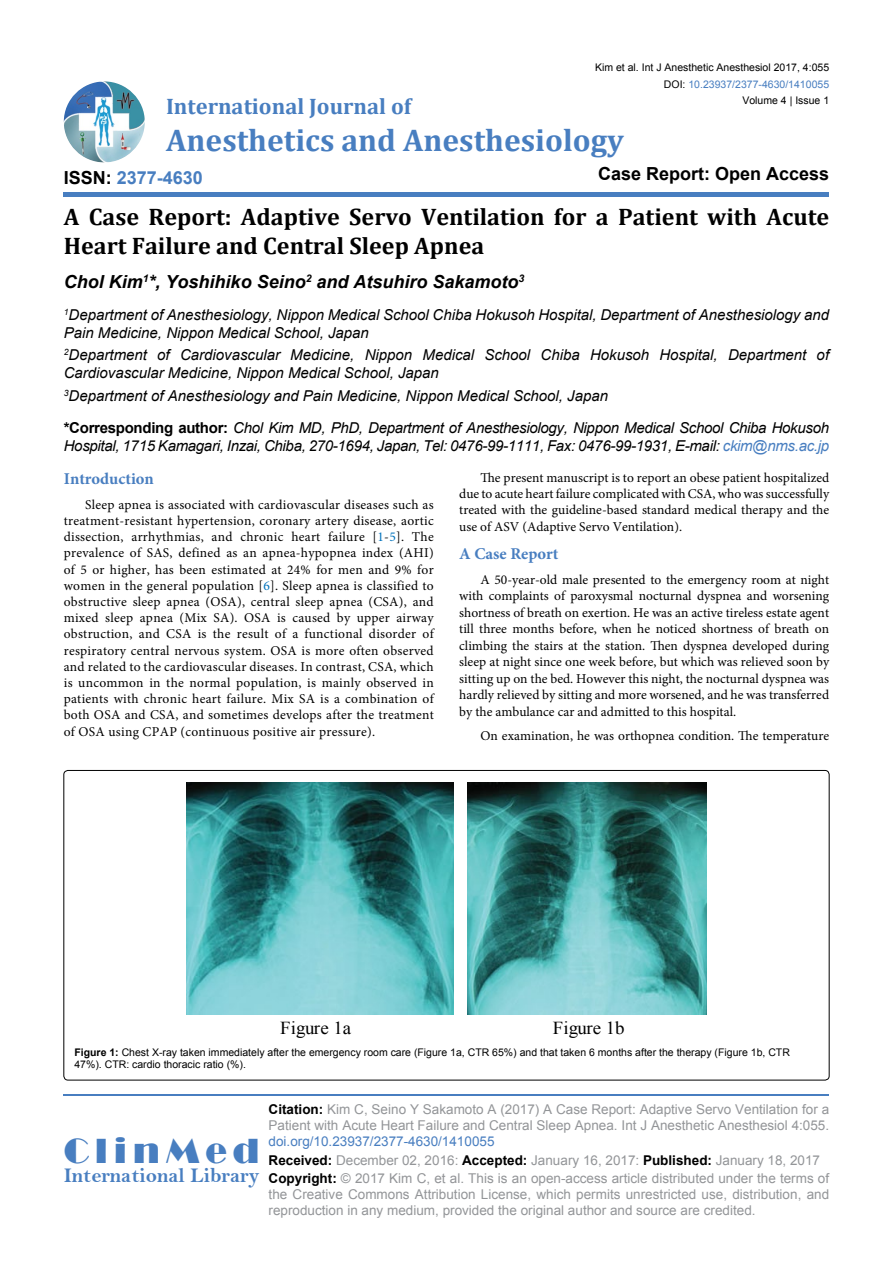
<style>
.page{position:relative;width:893px;height:1263px;background:#fff}
.page>*{position:absolute;margin:0;border:0;box-sizing:border-box;transform-origin:0 0}
.t1{font:36px "Broadway";letter-spacing:.16em;color:#487ec0}
.t2{font:700 31.5px "Cambria";color:#487ec0}
.t3{font:700 24px/28.8px "Cambria";color:#000}
.t4{font:700 22.5px "Cambria";color:#487ec0}
.t5{font:21px "Bell MT Bold";color:#487ec0}
.t6{font:18.3px "Times New Roman";color:#010101;scale:1.04 1}
.t7{font:italic 700 18px "Arial";color:#000}
.t8{font:700 18px "Arial";color:#000}
.t9{font:700 18px "Arial";color:#487ec0}
.t10{font:700 16.5px "Minion Pro";color:#487ec0}
.t11{font:italic 15px/18px "Arial";color:#000}
.t12{font:italic 15px/32.2px "Arial";letter-spacing:-.02em;color:#000}
.t13{font:13.5px/16.2px "Minion Pro";color:#000;text-align:justify}
.t14{font:13.5px/16.2px "Arial";color:#939598}
.t15{font:10.5px/12.6px "Arial";color:#000}
.t16{font:10.5px "Arial";color:#487ec0}
.s1{color:#000}
.s2{font-weight:700;font-style:normal}
.s3{color:#487ec0}
.s4{color:#0072bc}
.s5{font-weight:700}
.s6{font-weight:700;color:#000}
</style>
<div class="page">
<img style="left:64px;top:81px;width:81px;height:81px;border-radius:41px">
<hr style="left:64px;top:193px;width:765px;height:4px;background:#487ec0">
<hr style="left:64px;top:1094px;width:765px;height:1px;background:#487ec0">
<img style="left:467px;top:782px;width:240px;height:233px">
<img style="left:186px;top:782px;width:268px;height:232px">
<p class="t15" style="left:595px;top:62px;width:236px">Kim et al. Int J Anesthetic Anesthesiol 2017, 4:055</p>
<p class="t15" style="left:742px;top:94px;width:88px">Volume 4 | Issue 1</p>
<p class="t16" style="left:664px;top:77px;width:167px"><span class="s1">DOI:</span> 10.23937/2377-4630/1410055</p>
<h3 class="t4" style="left:166px;top:90px;width:247px">International Journal of</h3>
<h2 class="t2" style="left:166px;top:118px;width:459px">Anesthetics and Anesthesiology</h2>
<h3 class="t8" style="left:598px;top:162px;width:233px">Case Report: Open Access</h3>
<h3 class="t9" style="left:64px;top:166px;width:141px"><span class="s1">ISSN:</span> 2377-4630</h3>
<h3 class="t3" style="left:64px;top:201px;width:767px">A Case Report: Adaptive Servo Ventilation for a Patient with Acute<br>Heart Failure and Central Sleep Apnea</h3>
<h3 class="t7" style="left:64px;top:270px;width:462px">Chol Kim<sup>1</sup>*, Yoshihiko Seino<sup>2</sup> and Atsuhiro Sakamoto<sup>3</sup></h3>
<p class="t11" style="left:64px;top:306px;width:767px"><sup>1</sup>Department of Anesthesiology, Nippon Medical School Chiba Hokusoh Hospital, Department of Anesthesiology and<br>Pain Medicine, Nippon Medical School, Japan</p>
<p class="t11" style="left:64px;top:346px;width:767px"><sup>2</sup>Department of Cardiovascular Medicine, Nippon Medical School Chiba Hokusoh Hospital, Department of<br>Cardiovascular Medicine, Nippon Medical School, Japan</p>
<p class="t12" style="left:64px;top:379px;width:767px"><sup>3</sup>Department of Anesthesiology and Pain Medicine, Nippon Medical School, Japan<br><span class="s2">*Corresponding author:</span> Chol Kim MD, PhD, Department of Anesthesiology, Nippon Medical School Chiba Hokusoh</p>
<p class="t12" style="left:64px;top:430px;width:767px">Hospital, 1715 Kamagari, Inzai, Chiba, 270-1694, Japan, Tel: 0476-99-1111, Fax: 0476-99-1931, E-mail: <span class="s3">ckim@nms.ac.jp</span></p>
<p class="t13" style="left:459px;top:470px;width:371px;text-indent:21px">The present manuscript is to report an obese patient hospitalized due to acute heart failure complicated with CSA, who was successfully treated with the guideline-based standard medical therapy and the use of ASV (Adaptive Servo Ventilation).</p>
<p class="t10" style="left:459px;top:542px;width:101px">A Case Report</p>
<p class="t13" style="left:459px;top:571px;width:371px;text-indent:21px">A 50-year-old male presented to the emergency room at night with complaints of paroxysmal nocturnal dyspnea and worsening shortness of breath on exertion. He was an active tireless estate agent till three months before, when he noticed shortness of breath on climbing the stairs at the station. Then dyspnea developed during sleep at night since one week before, but which was relieved soon by sitting up on the bed. However this night, the nocturnal dyspnea was hardly relieved by sitting and more worsened, and he was transferred by the ambulance car and admitted to this hospital.</p>
<p class="t13" style="left:480px;top:728px;width:350px">On examination, he was orthopnea condition. The temperature</p>
<p class="t10" style="left:64px;top:467px;width:92px">Introduction</p>
<p class="t13" style="left:64px;top:496px;width:371px;text-indent:21px">Sleep apnea is associated with cardiovascular diseases such as treatment-resistant hypertension, coronary artery disease, aortic dissection, arrhythmias, and chronic heart failure [<span class="s4">1</span>-<span class="s4">5</span>]. The prevalence of SAS, defined as an apnea-hypopnea index (AHI) of 5 or higher, has been estimated at 24% for men and 9% for women in the general population [<span class="s4">6</span>]. Sleep apnea is classified to obstructive sleep apnea (OSA), central sleep apnea (CSA), and mixed sleep apnea (Mix SA). OSA is caused by upper airway obstruction, and CSA is the result of a functional disorder of respiratory central nervous system. OSA is more often observed and related to the cardiovascular diseases. In contrast, CSA, which is uncommon in the normal population, is mainly observed in patients with chronic heart failure. Mix SA is a combination of both OSA and CSA, and sometimes develops after the treatment of OSA using CPAP (continuous positive air pressure).</p>
<h3 class="t6" style="left:280px;top:1015px;width:70px">Figure 1a</h3>
<h3 class="t6" style="left:553px;top:1015px;width:71px">Figure 1b</h3>
<p class="t15" style="left:74px;top:1046px;width:717px"><span class="s5">Figure 1:</span> Chest X-ray taken immediately after the emergency room care (Figure 1a, CTR 65%) and that taken 6 months after the therapy (Figure 1b, CTR<br>47%). CTR: cardio thoracic ratio (%).</p>
<h1 class="t1" style="left:64px;top:1130px;width:197px">ClinMed</h1>
<h3 class="t5" style="left:64px;top:1163px;width:197px">International Library</h3>
<p class="t14" style="left:269px;top:1101px;width:562px"><span class="s6">Citation:</span> Kim C, Seino Y Sakamoto A (2017) A Case Report: Adaptive Servo Ventilation for a<br>Patient with Acute Heart Failure and Central Sleep Apnea. Int J Anesthetic Anesthesiol 4:055.</p>
<p class="t14" style="left:269px;top:1132px;width:562px;line-height:18.3px"><span class="s3">doi.org/10.23937/2377-4630/1410055<br></span><span class="s6">Received:</span> December 02, 2016: <span class="s6">Accepted:</span> January 16, 2017: <span class="s6">Published:</span> January 18, 2017<br><span class="s6">Copyright:</span> © 2017 Kim C, et al. This is an open-access article distributed under the terms of</p>
<p class="t14" style="left:269px;top:1186px;width:562px">the Creative Commons Attribution License, which permits unrestricted use, distribution, and reproduction in any medium, provided the original author and source are credited.</p>
</div>
